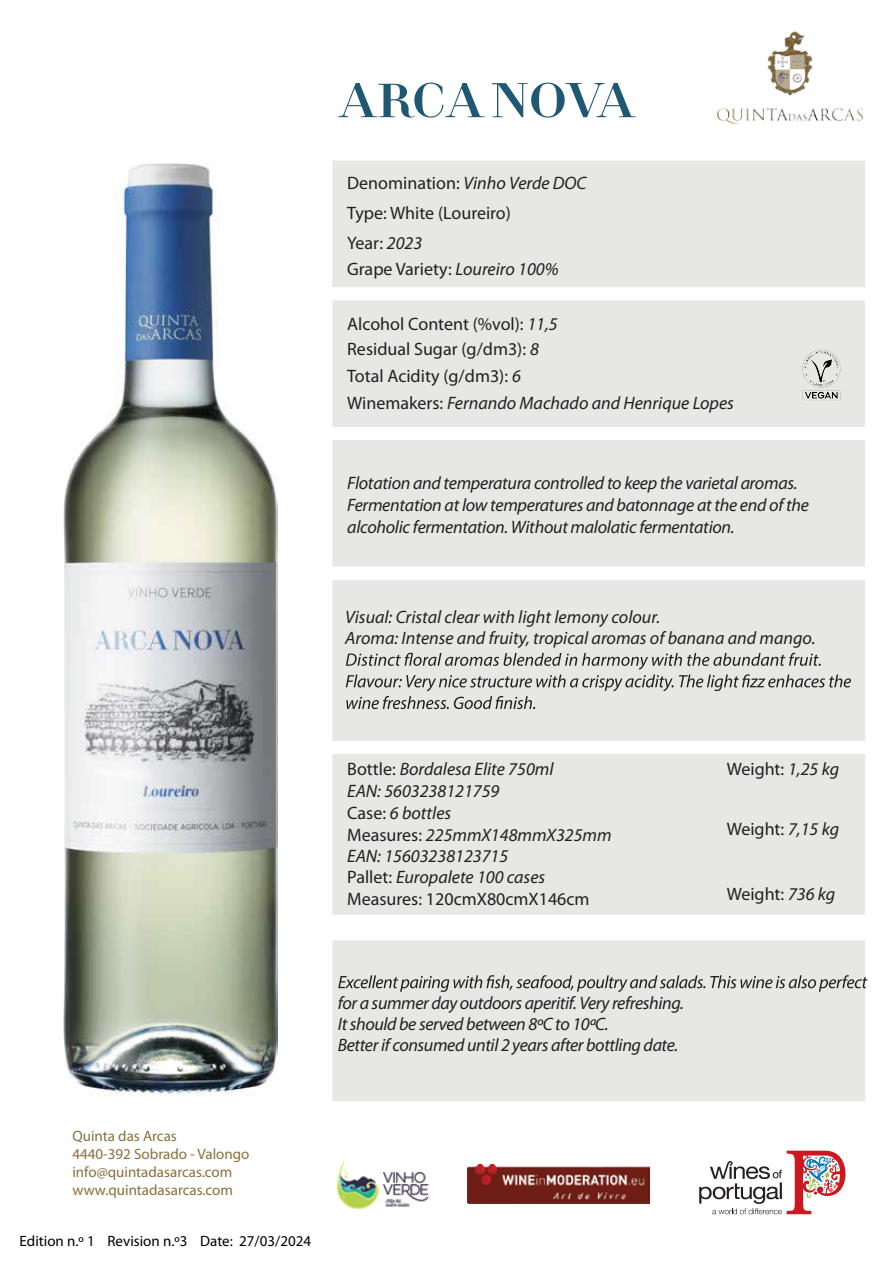
<style>
.page{position:relative;width:893px;height:1263px;background:#fff}
.page>*{position:absolute;margin:0;border:0;box-sizing:border-box;transform-origin:0 0}
.t1{font:italic 18px/21.6px "Myriad Pro";letter-spacing:-.015em;color:#231f20}
.t2{font:18px/29.8px "Myriad Pro";color:#231f20}
.t3{font:15px/18px "Myriad Pro";color:#896f3b}
.t4{font:15px "Myriad Pro";color:#000}
.s1{font-style:italic}
.s2{font-style:normal}
</style>
<div class="page">
<div style="left:332px;top:580px;width:533px;height:161px;background:#e7e7e6"></div>
<div style="left:332px;top:160px;width:533px;height:127px;background:#e7e7e6;border:2px solid #e7e7e6"></div>
<div style="left:332px;top:300px;width:533px;height:127px;background:#e7e7e6"></div>
<div style="left:332px;top:440px;width:533px;height:126px;background:#e7e7e6"></div>
<div style="left:332px;top:754px;width:533px;height:161px;background:#e7e7e6"></div>
<svg style="left:346px;top:653px;width:505px;height:56px"></svg>
<div style="left:332px;top:940px;width:533px;height:161px;background:#e7e7e6"></div>
<svg style="left:338px;top:975px;width:529px;height:17px"></svg>
<img style="left:717px;top:31px;width:147px;height:166px">
<svg style="left:699px;top:1151px;width:146px;height:63px"></svg>
<img style="left:468px;top:1164px;width:182px;height:39px">
<img style="left:336px;top:1160px;width:94px;height:50px">
<svg style="left:338px;top:83px;width:147px;height:35px"></svg>
<svg style="left:492px;top:83px;width:144px;height:35px"></svg>
<img style="left:64px;top:163px;width:214px;height:933px">
<img style="left:802px;top:349px;width:39px;height:51px">
<p class="t2" style="left:347px;top:169px;width:241px">Denomination: <span class="s1">Vinho Verde DOC<br></span>Type: White (Loureiro)<br>Year: <span class="s1">2023</span></p>
<p class="t2" style="left:347px;top:254px;width:213px">Grape Variety: <span class="s1">Loureiro 100%</span></p>
<p class="t2" style="left:347px;top:312px;width:212px;line-height:24.3px">Alcohol Content (%vol): <span class="s1">11,5<br></span>Residual Sugar (g/dm3): <span class="s1">8</span></p>
<p class="t1" style="left:347px;top:362px;width:388px;line-height:27.3px"><span class="s2">Total Acidity (g/dm3):</span> 6<br><span class="s2">Winemakers:</span> Fernando Machado and Henrique Lopes</p>
<p class="t1" style="left:347px;top:472px;width:463px">Flotation and temperatura controlled to keep the varietal aromas.<br>Fermentation at low temperatures and batonnage at the end of the alcoholic fermentation. Without malolatic fermentation.</p>
<p class="t1" style="left:345px;top:605px;width:472px">Visual: Cristal clear with light lemony colour.<br>Aroma: Intense and fruity, tropical aromas of banana and mango.</p>
<p class="t1" style="left:347px;top:758px;width:266px"><span class="s2">Bottle:</span> Bordalesa Elite 750ml<br>EAN: 5603238121759<br><span class="s2">Case:</span> 6 bottles<br><span class="s2">Measures:</span> 225mmX148mmX325mm<br>EAN: 15603238123715<br><span class="s2">Pallet:</span> Europalete 100 cases<br><span class="s2">Measures: 120cmX80cmX146cm</span></p>
<p class="t1" style="left:338px;top:992px;width:348px;line-height:21px">for a summer day outdoors aperitif. Very refreshing.<br>It should be served between 8ºC to 10ªC.<br>Better if consumed until 2 years after bottling date.</p>
<p class="t3" style="left:72px;top:1127px;width:178px">Quinta das Arcas<br>4440-392 Sobrado - Valongo info@quintadasarcas.com www.quintadasarcas.com</p>
<p class="t4" style="left:20px;top:1233px;width:293px">Edition n.º 1 Revision n.º3 Date: 27/03/2024</p>
<p class="t2" style="left:727px;top:755px;width:114px">Weight: <span class="s1">1,25 kg</span></p>
<p class="t2" style="left:727px;top:815px;width:114px">Weight: <span class="s1">7,15 kg</span></p>
<p class="t2" style="left:727px;top:879px;width:110px">Weight: <span class="s1">736 kg</span></p>
</div>
